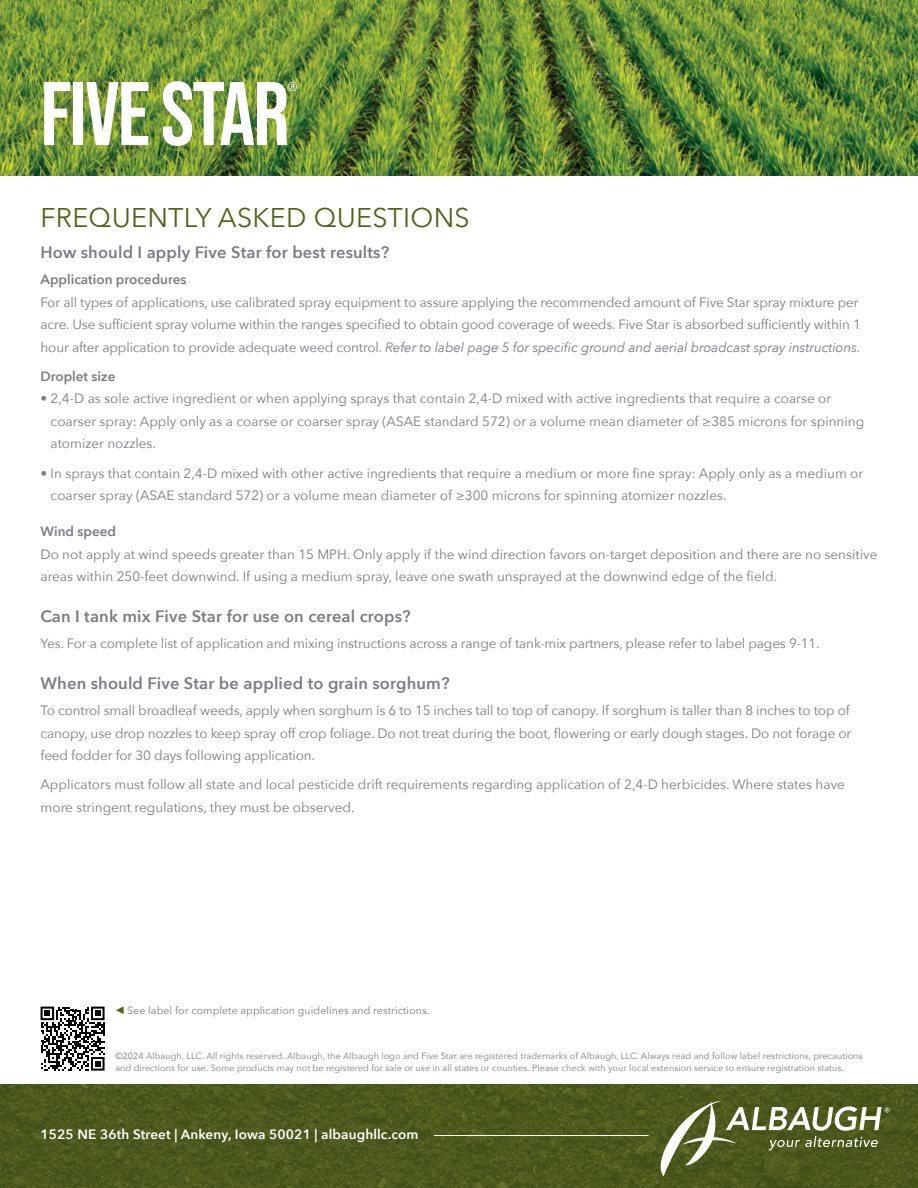
<style>
.page{position:relative;width:918px;height:1188px;background:#fff}
.page>*{position:absolute;margin:0;border:0;box-sizing:border-box;transform-origin:0 0}
.t1{font:700 90px "Bebas Neue Pro";letter-spacing:-.02em;color:#fff}
.t2{font:27px "Avenir Next";letter-spacing:.01em;color:#516316}
.t3{font:600 16.5px "Avenir Next";letter-spacing:.01em;color:#7a7c81}
.t4{font:13.5px/22.5px "Avenir Next";color:#7a7c81}
.t5{font:600 13.5px "Avenir Next";letter-spacing:.01em;color:#fff}
.t6{font:600 13.5px "Avenir Next";color:#7a7c81}
.t7{font:13.05px "Bebas Neue Pro";color:#fff}
.t8{font:10.5px "Avenir Next";letter-spacing:.01em;color:#7a7c81}
.t9{font:9px/12px "Avenir Next";letter-spacing:.01em;color:#7a7c81}
.s1{font-style:italic}
</style>
<div class="page">
<img style="left:0;top:1084px;width:918px;height:104px">
<hr style="left:434px;top:1135px;width:215px;height:1px;background:#fff">
<svg style="left:661px;top:1101px;width:229px;height:75px;background:#6a7543"></svg>
<img style="left:0;top:0;width:918px;height:176px">
<svg style="left:41px;top:1007px;width:64px;height:64px"></svg>
<h1 class="t1" style="left:40px;top:62px;width:251px">FIVE STAR</h1>
<p class="t7" style="left:288px;top:79px;width:11px">®</p>
<h2 class="t2" style="left:40px;top:195px;width:431px">FREQUENTLY ASKED QUESTIONS</h2>
<p class="t3" style="left:40px;top:239px;width:350px">How should I apply Five Star for best results?</p>
<p class="t6" style="left:40px;top:268px;width:148px">Application procedures</p>
<p class="t4" style="left:40px;top:290px;width:822px">For all types of applications, use calibrated spray equipment to assure applying the recommended amount of Five Star spray mixture per acre. Use sufficient spray volume within the ranges specified to obtain good coverage of weeds. Five Star is absorbed sufficiently within 1 hour after application to provide adequate weed control. <span class="s1">Refer to label page 5 for specific ground and aerial broadcast spray instructions.</span></p>
<p class="t6" style="left:40px;top:365px;width:76px">Droplet size</p>
<p class="t4" style="left:51px;top:387px;width:815px;text-indent:-10px">• 2,4-D as sole active ingredient or when applying sprays that contain 2,4-D mixed with active ingredients that require a coarse or coarser spray: Apply only as a coarse or coarser spray (ASAE standard 572) or a volume mean diameter of ≥385 microns for spinning atomizer nozzles.</p>
<p class="t4" style="left:51px;top:461px;width:814px;text-indent:-10px">• In sprays that contain 2,4-D mixed with other active ingredients that require a medium or more fine spray: Apply only as a medium or coarser spray (ASAE standard 572) or a volume mean diameter of ≥300 microns for spinning atomizer nozzles.</p>
<p class="t6" style="left:40px;top:520px;width:77px">Wind speed</p>
<p class="t4" style="left:40px;top:542px;width:839px">Do not apply at wind speeds greater than 15 MPH. Only apply if the wind direction favors on-target deposition and there are no sensitive areas within 250-feet downwind. If using a medium spray, leave one swath unsprayed at the downwind edge of the field.</p>
<p class="t3" style="left:40px;top:603px;width:372px">Can I tank mix Five Star for use on cereal crops?</p>
<p class="t4" style="left:40px;top:632px;width:781px">Yes. For a complete list of application and mixing instructions across a range of tank-mix partners, please refer to label pages 9-11.</p>
<p class="t3" style="left:40px;top:670px;width:411px">When should Five Star be applied to grain sorghum?</p>
<p class="t4" style="left:40px;top:699px;width:812px">To control small broadleaf weeds, apply when sorghum is 6 to 15 inches tall to top of canopy. If sorghum is taller than 8 inches to top of canopy, use drop nozzles to keep spray off crop foliage. Do not treat during the boot, flowering or early dough stages. Do not forage or feed fodder for 30 days following application.</p>
<p class="t4" style="left:40px;top:773px;width:806px">Applicators must follow all state and local pesticide drift requirements regarding application of 2,4-D herbicides. Where states have more stringent regulations, they must be observed.</p>
<p class="t8" style="left:127px;top:1002px;width:304px">See label for complete application guidelines and restrictions.</p>
<p class="t9" style="left:115px;top:1049px;width:749px">©2024 Albaugh, LLC. All rights reserved. Albaugh, the Albaugh logo and Five Star are registered trademarks of Albaugh, LLC. Always read and follow label restrictions, precautions and directions for use. Some products may not be registered for sale or use in all states or counties. Please check with your local extension service to ensure registration status.</p>
<p class="t5" style="left:40px;top:1123px;width:379px">1525 NE 36th Street | Ankeny, Iowa 50021 | albaughllc.com</p>
</div>
